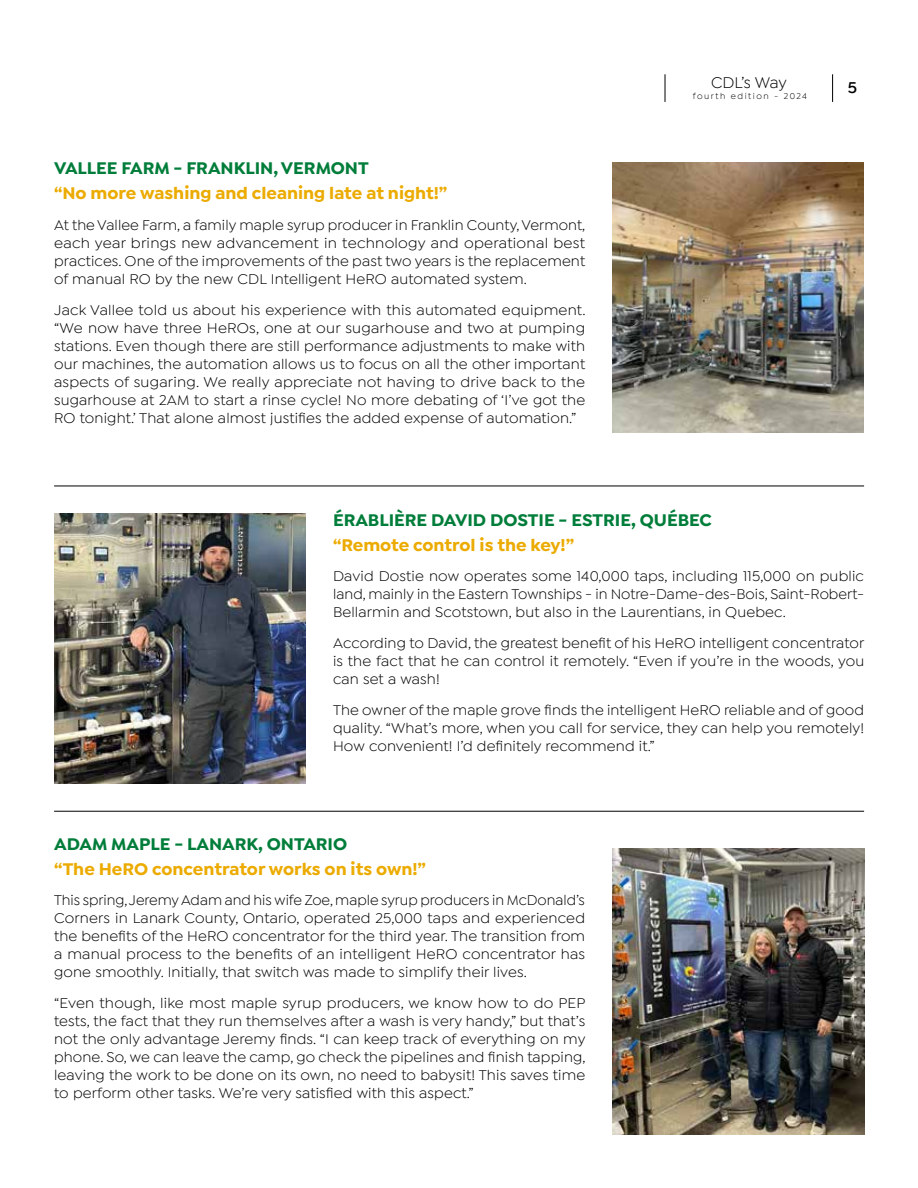
<style>
.page{position:relative;width:918px;height:1188px;background:#fff}
.page>*{position:absolute;margin:0;border:0;box-sizing:border-box;transform-origin:0 0}
.t1{font:700 18px "Isidora Sans";color:#ecab00}
.t2{font:700 18px "Isidora Sans";color:#007d3a}
.t3{font:16.5px "Isidora Sans";letter-spacing:-.005em;color:#000}
.t4{font:600 16.5px "Isidora Sans";color:#000}
.t5{font:15px/18px "Isidora Sans";letter-spacing:.01em;color:#000;text-align:justify}
.t6{font:9px "Isidora Sans";letter-spacing:.17em;color:#000}
</style>
<div class="page">
<svg style="left:665px;top:74px;width:1px;height:28px"></svg>
<svg style="left:832px;top:74px;width:1px;height:28px"></svg>
<img style="left:54px;top:513px;width:252px;height:270px">
<img style="left:612px;top:849px;width:252px;height:285px">
<img style="left:612px;top:162px;width:252px;height:270px">
<hr style="left:54px;top:486px;width:810px;height:1px;background:#000">
<hr style="left:54px;top:811px;width:810px;height:1px;background:#000">
<p class="t2" style="left:54px;top:157px;width:316px">VALLEE FARM - FRANKLIN, VERMONT</p>
<p class="t1" style="left:54px;top:182px;width:395px">“No more washing and cleaning late at night!”</p>
<p class="t5" style="left:54px;top:216px;width:533px">At the Vallee Farm, a family maple syrup producer in Franklin County, Vermont, each year brings new advancement in technology and operational best practices. One of the improvements of the past two years is the replacement of manual RO by the new CDL Intelligent HeRO automated system.</p>
<p class="t5" style="left:54px;top:301px;width:533px">Jack Vallee told us about his experience with this automated equipment. “We now have three HeROs, one at our sugarhouse and two at pumping stations. Even though there are still performance adjustments to make with our machines, the automation allows us to focus on all the other important aspects of sugaring. We really appreciate not having to drive back to the sugarhouse at 2AM to start a rinse cycle! No more debating of ‘I’ve got the RO tonight.’ That alone almost justifies the added expense of automation.”</p>
<p class="t3" style="left:711px;top:74px;width:77px">CDL’s Way</p>
<p class="t6" style="left:693px;top:92px;width:116px">fourth edition - 2024</p>
<p class="t4" style="left:848px;top:78px;width:11px">5</p>
<p class="t2" style="left:333px;top:509px;width:380px">ÉRABLIÈRE DAVID DOSTIE - ESTRIE, QUÉBEC</p>
<p class="t1" style="left:333px;top:533px;width:243px">“Remote control is the key!”</p>
<p class="t5" style="left:333px;top:567px;width:533px">David Dostie now operates some 140,000 taps, including 115,000 on public land, mainly in the Eastern Townships - in Notre-Dame-des-Bois, Saint-Robert-Bellarmin and Scotstown, but also in the Laurentians, in Quebec.</p>
<p class="t5" style="left:333px;top:634px;width:533px">According to David, the greatest benefit of his HeRO intelligent concentrator is the fact that he can control it remotely. “Even if you’re in the woods, you can set a wash!</p>
<p class="t5" style="left:333px;top:701px;width:533px">The owner of the maple grove finds the intelligent HeRO reliable and of good quality. “What’s more, when you call for service, they can help you remotely!<br>How convenient! I’d definitely recommend it.”</p>
<p class="t2" style="left:54px;top:833px;width:295px">ADAM MAPLE - LANARK, ONTARIO</p>
<p class="t1" style="left:54px;top:858px;width:373px">“The HeRO concentrator works on its own!”</p>
<p class="t5" style="left:54px;top:891px;width:533px">This spring, Jeremy Adam and his wife Zoe, maple syrup producers in McDonald’s Corners in Lanark County, Ontario, operated 25,000 taps and experienced the benefits of the HeRO concentrator for the third year. The transition from a manual process to the benefits of an intelligent HeRO concentrator has gone smoothly. Initially, that switch was made to simplify their lives.</p>
<p class="t5" style="left:54px;top:994px;width:533px">“Even though, like most maple syrup producers, we know how to do PEP tests, the fact that they run themselves after a wash is very handy,” but that’s not the only advantage Jeremy finds. “I can keep track of everything on my phone. So, we can leave the camp, go check the pipelines and finish tapping, leaving the work to be done on its own, no need to babysit! This saves time to perform other tasks. We’re very satisfied with this aspect.”</p>
</div>
